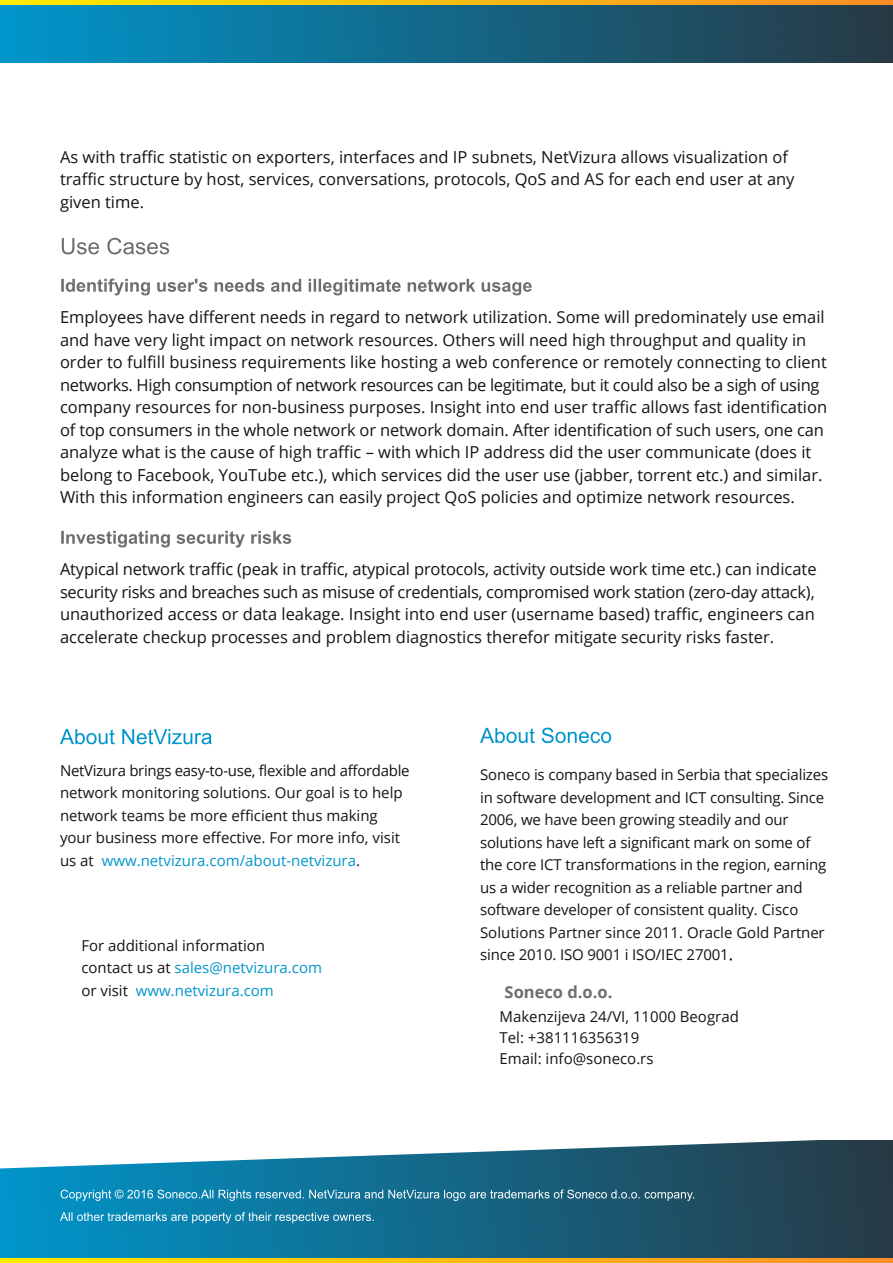
<style>
.page{position:relative;width:893px;height:1263px;background:#fff}
.page>*{position:absolute;margin:0;border:0;box-sizing:border-box;transform-origin:0 0}
.t1{font:16.5px/22.5px "Open Sans";color:#161413}
.t2{font:700 16.5px "Open Sans";color:#6d6e6f}
.t3{font:15px/22.5px "Open Sans";letter-spacing:-.01em;color:#161413}
.s1{color:#0096cc}
</style>
<div class="page">
<div style="left:0;top:1140px;width:893px;height:123px;background:linear-gradient(to right,#0898c6,#2c3c44)"></div>
<svg style="left:0;top:1259px;width:893px;height:4px;background:#febd12"></svg>
<div style="left:0;top:0;width:893px;height:62px;background:linear-gradient(to right,#0096cc,#283944)"></div>
<svg style="left:0;top:0;width:893px;height:5px;background:#febd12"></svg>
<svg style="left:480px;top:728px;width:55px;height:15px"></svg>
<svg style="left:542px;top:728px;width:69px;height:15px"></svg>
<svg style="left:0;top:1140px;width:893px;height:28px"></svg>
<svg style="left:61px;top:1189px;width:152px;height:12px;background:#3aa0c5"></svg>
<svg style="left:219px;top:1189px;width:475px;height:12px;background:#43859e"></svg>
<svg style="left:60px;top:1212px;width:314px;height:11px;background:#409bbd"></svg>
<svg style="left:62px;top:238px;width:37px;height:16px"></svg>
<svg style="left:107px;top:238px;width:62px;height:16px"></svg>
<svg style="left:61px;top:279px;width:89px;height:16px"></svg>
<svg style="left:157px;top:279px;width:50px;height:13px"></svg>
<svg style="left:215px;top:279px;width:49px;height:13px"></svg>
<svg style="left:271px;top:279px;width:30px;height:13px"></svg>
<svg style="left:309px;top:279px;width:92px;height:16px"></svg>
<svg style="left:408px;top:279px;width:67px;height:13px"></svg>
<svg style="left:482px;top:282px;width:50px;height:13px"></svg>
<svg style="left:61px;top:531px;width:109px;height:16px"></svg>
<svg style="left:176px;top:531px;width:69px;height:16px"></svg>
<svg style="left:251px;top:531px;width:40px;height:13px"></svg>
<svg style="left:60px;top:729px;width:55px;height:15px"></svg>
<svg style="left:122px;top:729px;width:90px;height:15px"></svg>
<p class="t1" style="left:60px;top:145px;width:736px">As with traffic statistic on exporters, interfaces and IP subnets, NetVizura allows visualization of traffic structure by host, services, conversations, protocols, QoS and AS for each end user at any given time.</p>
<p class="t1" style="left:60px;top:305px;width:769px">Employees have different needs in regard to network utilization. Some will predominately use email and have very light impact on network resources. Others will need high throughput and quality in order to fulfill business requirements like hosting a web conference or remotely connecting to client networks. High consumption of network resources can be legitimate, but it could also be a sigh of using company resources for non-business purposes. Insight into end user traffic allows fast identification of top consumers in the whole network or network domain. After identification of such users, one can analyze what is the cause of high traffic – with which IP address did the user communicate (does it belong to Facebook, YouTube etc.), which services did the user use (jabber, torrent etc.) and similar.<br>With this information engineers can easily project QoS policies and optimize network resources.</p>
<p class="t1" style="left:60px;top:557px;width:758px;text-align:justify">Atypical network traffic (peak in traffic, atypical protocols, activity outside work time etc.) can indicate security risks and breaches such as misuse of credentials, compromised work station (zero-day attack), unauthorized access or data leakage. Insight into end user (username based) traffic, engineers can accelerate checkup processes and problem diagnostics therefor mitigate security risks faster.</p>
<p class="t3" style="left:60px;top:758px;width:351px">NetVizura brings easy-to-use, flexible and affordable network monitoring solutions. Our goal is to help network teams be more efficient thus making your business more effective. For more info, visit us at <span class="s1">www.netvizura.com/about-netvizura</span>.</p>
<p class="t3" style="left:81px;top:933px;width:242px">For additional information<br>contact us at <span class="s1">sales@netvizura.com </span>or visit <span class="s1">www.netvizura.com</span></p>
<p class="t3" style="left:480px;top:763px;width:350px">Soneco is company based in Serbia that specializes in software development and ICT consulting. Since 2006, we have been growing steadily and our solutions have left a significant mark on some of the core ICT transformations in the region, earning us a wider recognition as a reliable partner and software developer of consistent quality. Cisco Solutions Partner since 2011. Oracle Gold Partner since 2010. ISO 9001 i ISO/IEC 27001</p>
<p class="t2" style="left:505px;top:980px;width:109px">Soneco d.o.o.</p>
<p class="t3" style="left:500px;top:1005px;width:241px;line-height:21px">Makenzijeva 24/VI, 11000 Beograd<br>Tel: +381116356319<br>Email: info@soneco.rs</p>
</div>
